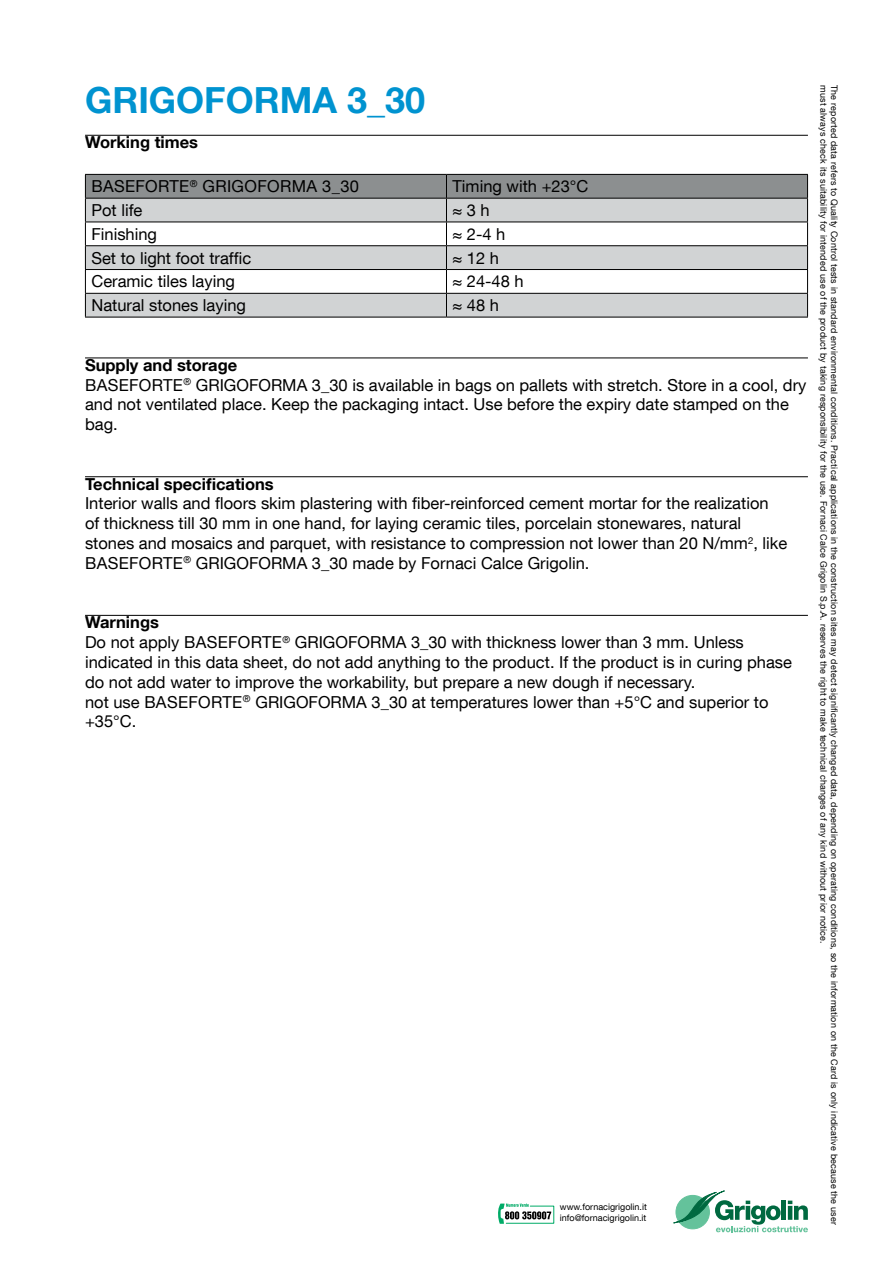
<style>
.page{position:relative;width:893px;height:1263px;background:#fff}
.page>*{position:absolute;margin:0;border:0;box-sizing:border-box;transform-origin:0 0}
.t1{font:700 36px "Helvetica Neue LT Com";color:#0093d0}
.t2{font:16.5px/19.8px "Helvetica Neue LT Com";color:#000}
.t3{font:700 16.5px "Helvetica Neue LT Com";color:#000}
.t4{font:16.5px "Helvetica Neue LT Com";letter-spacing:.02em;color:#000}
.t5{font:9px "Helvetica Neue LT Com";letter-spacing:.02em;color:#000}
.t6{font:9px/10.8px "Helvetica Neue LT Com";color:#000}
.s1{font-weight:700}
</style>
<div class="page">
<svg style="left:673px;top:1191px;width:135px;height:41px"></svg>
<svg style="left:498px;top:1203px;width:56px;height:21px"></svg>
<hr style="left:85px;top:135px;width:723px;height:1px;background:#000">
<hr style="left:85px;top:358px;width:723px;height:1px;background:#000">
<hr style="left:85px;top:476px;width:723px;height:1px;background:#000">
<hr style="left:85px;top:615px;width:723px;height:1px;background:#000">
<svg style="left:85px;top:174px;width:723px;height:143px"></svg>
<hr style="left:85px;top:317px;width:361px;height:1px;background:#000">
<hr style="left:446px;top:317px;width:362px;height:1px;background:#000">
<h1 class="t1" style="left:85px;top:77px;width:341px">GRIGOFORMA 3_30</h1>
<p class="t3" style="left:85px;top:132px;width:114px">Working times</p>
<p class="t4" style="left:91px;top:176px;width:269px">BASEFORTE<sup>®</sup> GRIGOFORMA 3_30</p>
<p class="t2" style="left:452px;top:176px;width:137px">Timing with +23°C</p>
<p class="t2" style="left:91px;top:200px;width:53px">Pot life</p>
<p class="t2" style="left:452px;top:200px;width:39px">≈ 3 h</p>
<p class="t2" style="left:91px;top:224px;width:67px">Finishing</p>
<p class="t2" style="left:452px;top:224px;width:54px">≈ 2-4 h</p>
<p class="t2" style="left:91px;top:247px;width:161px">Set to light foot traffic</p>
<p class="t2" style="left:452px;top:247px;width:48px">≈ 12 h</p>
<p class="t2" style="left:91px;top:271px;width:145px">Ceramic tiles laying</p>
<p class="t2" style="left:452px;top:271px;width:73px">≈ 24-48 h</p>
<p class="t2" style="left:91px;top:295px;width:156px">Natural stones laying</p>
<p class="t2" style="left:452px;top:295px;width:48px">≈ 48 h</p>
<p class="t2" style="left:85px;top:355px;width:723px"><span class="s1">Supply and storage<br></span>BASEFORTE<sup>®</sup> GRIGOFORMA 3_30 is available in bags on pallets with stretch. Store in a cool, dry and not ventilated place. Keep the packaging intact. Use before the expiry date stamped on the bag.</p>
<p class="t3" style="left:85px;top:473px;width:190px">Technical specifications</p>
<p class="t2" style="left:85px;top:493px;width:704px">Interior walls and floors skim plastering with fiber-reinforced cement mortar for the realization<br>of thickness till 30 mm in one hand, for laying ceramic tiles, porcelain stonewares, natural stones and mosaics and parquet, with resistance to compression not lower than 20 N/mm<sup>2</sup>, like BASEFORTE<sup>®</sup> GRIGOFORMA 3_30 made by Fornaci Calce Grigolin.</p>
<p class="t2" style="left:85px;top:612px;width:708px"><span class="s1">Warnings<br></span>Do not apply BASEFORTE<sup>®</sup> GRIGOFORMA 3_30 with thickness lower than 3 mm. Unless indicated in this data sheet, do not add anything to the product. If the product is in curing phase do not add water to improve the workability, but prepare a new dough if necessary.<br>not use BASEFORTE<sup>®</sup> GRIGOFORMA 3_30 at temperatures lower than +5°C and superior to +35°C.</p>
<p class="t6" style="left:560px;top:1201px;width:88px">www.fornacigrigolin.it info@fornacigrigolin.it</p>
<p class="t5" style="left:829px;top:85px;width:860px;rotate:90deg">must always check its suitability for intended use of the product by taking responsibility for the use. Fornaci Calce Grigolin S.p.A. reserves the right to make technical changes of any kind without prior notice.</p>
<p class="t5" style="left:840px;top:85px;width:1141px;rotate:90deg">The reported data refers to Quality Control tests in standard environmental conditions. Practical applications in the construction sites may detect significantly changed data, depending on operating conditions, so the information on the Card is only indicative because the user</p>
</div>
